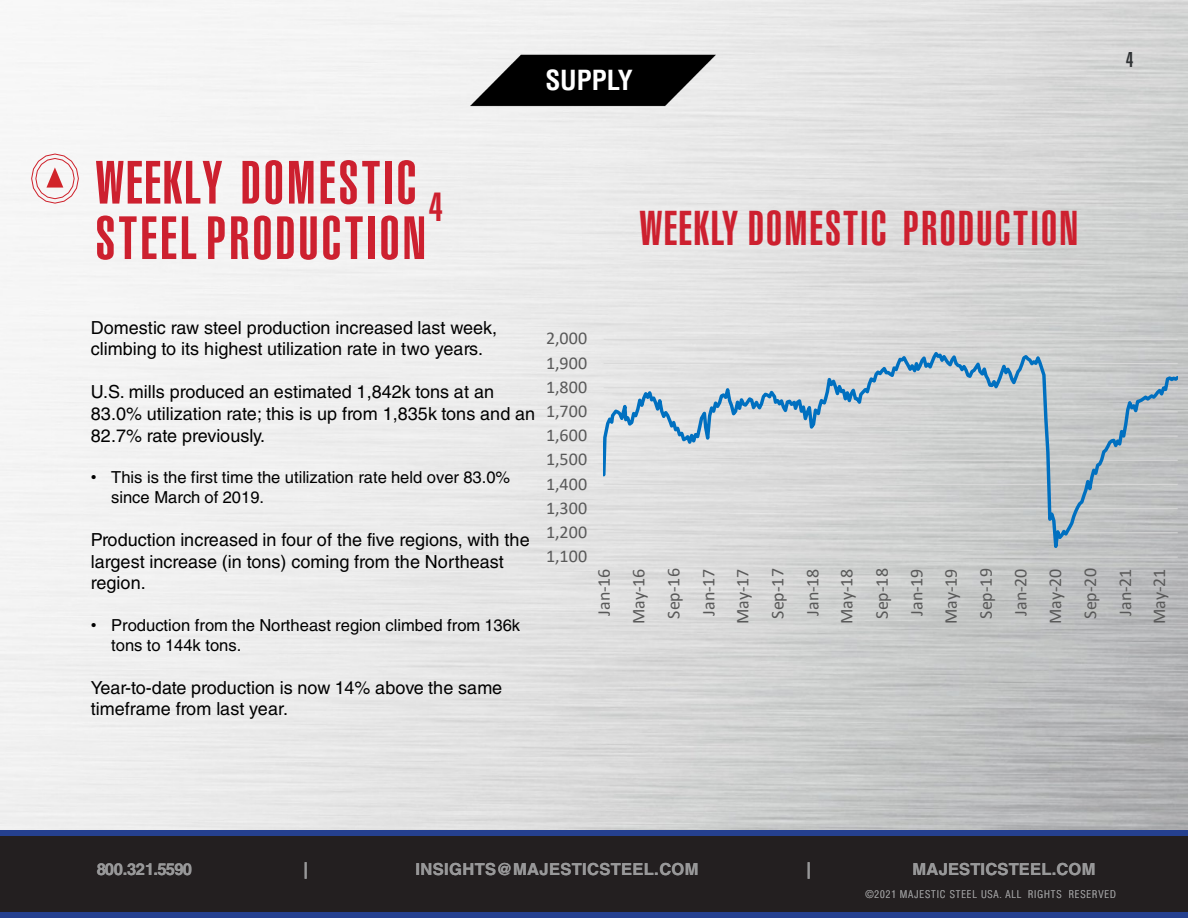
<style>
.page{position:relative;width:1188px;height:918px;background:#fff}
.page>*{position:absolute;margin:0;border:0;box-sizing:border-box;transform-origin:0 0}
.t1{font:60px/55.5px "Helvetica LT Std Ultra Comp";letter-spacing:.05em;color:#cd202f}
.t2{font:48px "Helvetica LT Std Ultra Comp";letter-spacing:.045em;color:#cd202f}
.t3{font:39.9px "Helvetica LT Std Ultra Comp";color:#cd202f}
.t4{font:700 condensed 27px "Helvetica LT Std";letter-spacing:-.005em;color:#fff}
.t5{font:21px "Helvetica LT Std Ultra Comp";color:#303335}
.t6{font:18px/21.6px "Helvetica LT Std";color:#000}
.t7{font:18px "Calibri";color:#595959}
.t8{font:16.5px/19.8px "Helvetica LT Std";color:#000}
.t9{font:700 16.5px "Helvetica LT Std";letter-spacing:.015em;color:#989899}
.t10{font:700 16.5px "Helvetica LT Std";letter-spacing:-.045em;color:#989899}
.t11{font:300 condensed 10.5px "Helvetica LT Std";letter-spacing:.09em;color:#989899}
.s1{font-family:"Arial"}
</style>
<div class="page">
<img style="left:0;top:0;width:1188px;height:830px">
<div style="left:0;top:833px;width:1188px;height:82px;background:#231f20"></div>
<div style="left:0;top:912px;width:1188px;height:6px;background:#25408f"></div>
<div style="left:0;top:830px;width:1188px;height:6px;background:#25408f"></div>
<img style="left:469px;top:26px;width:250px;height:106px">
<svg style="left:31px;top:153px;width:48px;height:51px"></svg>
<hr style="left:604px;top:339px;width:574px;height:1px;background:#d9d9d9">
<svg style="left:604px;top:347px;width:574px;height:211px;background:#c9cfd2"></svg>
<p class="t4" style="left:545px;top:64px;width:89px">SUPPLY</p>
<p class="t5" style="left:1126px;top:47px;width:9px">4</p>
<h1 class="t1" style="left:95px;top:156px;width:332px">WEEKLY DOMESTIC<br>STEEL PRODUCTION</h1>
<h1 class="t3" style="left:429px;top:184px;width:15px">4</h1>
<p class="t2" style="left:639px;top:200px;width:440px">WEEKLY DOMESTIC PRODUCTION</p>
<h1 class="t6" style="left:91px;top:316px;width:408px">Domestic raw steel production increased last week, climbing to its highest utilization rate in two years.</h1>
<h1 class="t6" style="left:91px;top:381px;width:446px">U.S. mills produced an estimated 1,842k tons at an<br>83.0% utilization rate; this is up from 1,835k tons and an<br>82.7% rate previously.</h1>
<p class="t8" style="left:111px;top:468px;width:401px;text-indent:-20px"><span class="s1">•</span> This is the first time the utilization rate held over 83.0% since March of 2019.</p>
<h1 class="t6" style="left:91px;top:529px;width:440px">Production increased in four of the five regions, with the largest increase (in tons) coming from the Northeast region.</h1>
<p class="t8" style="left:111px;top:615px;width:411px;text-indent:-20px"><span class="s1">•</span> Production from the Northeast region climbed from 136k tons to 144k tons.</p>
<h1 class="t6" style="left:91px;top:676px;width:413px">Year-to-date production is now 14% above the same timeframe from last year.</h1>
<p class="t7" style="left:546px;top:326px;width:42px">2,000</p>
<p class="t7" style="left:546px;top:350px;width:42px">1,900</p>
<p class="t7" style="left:546px;top:374px;width:42px">1,800</p>
<p class="t7" style="left:546px;top:399px;width:42px">1,700</p>
<p class="t7" style="left:546px;top:423px;width:42px">1,600</p>
<p class="t7" style="left:546px;top:447px;width:42px">1,500</p>
<p class="t7" style="left:546px;top:471px;width:42px">1,400</p>
<p class="t7" style="left:546px;top:495px;width:42px">1,300</p>
<p class="t7" style="left:546px;top:520px;width:42px">1,200</p>
<p class="t7" style="left:546px;top:544px;width:42px">1,100</p>
<p class="t7" style="left:591px;top:616px;width:49px;rotate:-90deg">Jan-16</p>
<p class="t7" style="left:626px;top:624px;width:57px;rotate:-90deg">May-16</p>
<p class="t7" style="left:661px;top:619px;width:52px;rotate:-90deg">Sep-16</p>
<p class="t7" style="left:696px;top:616px;width:49px;rotate:-90deg">Jan-17</p>
<p class="t7" style="left:730px;top:624px;width:57px;rotate:-90deg">May-17</p>
<p class="t7" style="left:765px;top:619px;width:52px;rotate:-90deg">Sep-17</p>
<p class="t7" style="left:800px;top:616px;width:49px;rotate:-90deg">Jan-18</p>
<p class="t7" style="left:834px;top:624px;width:57px;rotate:-90deg">May-18</p>
<p class="t7" style="left:869px;top:619px;width:52px;rotate:-90deg">Sep-18</p>
<p class="t7" style="left:904px;top:616px;width:49px;rotate:-90deg">Jan-19</p>
<p class="t7" style="left:938px;top:624px;width:57px;rotate:-90deg">May-19</p>
<p class="t7" style="left:973px;top:619px;width:52px;rotate:-90deg">Sep-19</p>
<p class="t7" style="left:1008px;top:616px;width:49px;rotate:-90deg">Jan-20</p>
<p class="t7" style="left:1043px;top:624px;width:57px;rotate:-90deg">May-20</p>
<p class="t7" style="left:1078px;top:619px;width:52px;rotate:-90deg">Sep-20</p>
<p class="t7" style="left:1113px;top:616px;width:49px;rotate:-90deg">Jan-21</p>
<p class="t7" style="left:1147px;top:624px;width:57px;rotate:-90deg">May-21</p>
<p class="t10" style="left:97px;top:859px;width:97px">800.321.5590</p>
<p class="t9" style="left:303px;top:859px;width:6px">|</p>
<p class="t9" style="left:415px;top:859px;width:285px">INSIGHTS@MAJESTICSTEEL.COM</p>
<p class="t9" style="left:807px;top:859px;width:6px">|</p>
<p class="t9" style="left:913px;top:859px;width:184px">MAJESTICSTEEL.COM</p>
<p class="t11" style="left:865px;top:888px;width:252px">©2021 MAJESTIC STEEL USA. ALL RIGHTS RESERVED</p>
</div>
